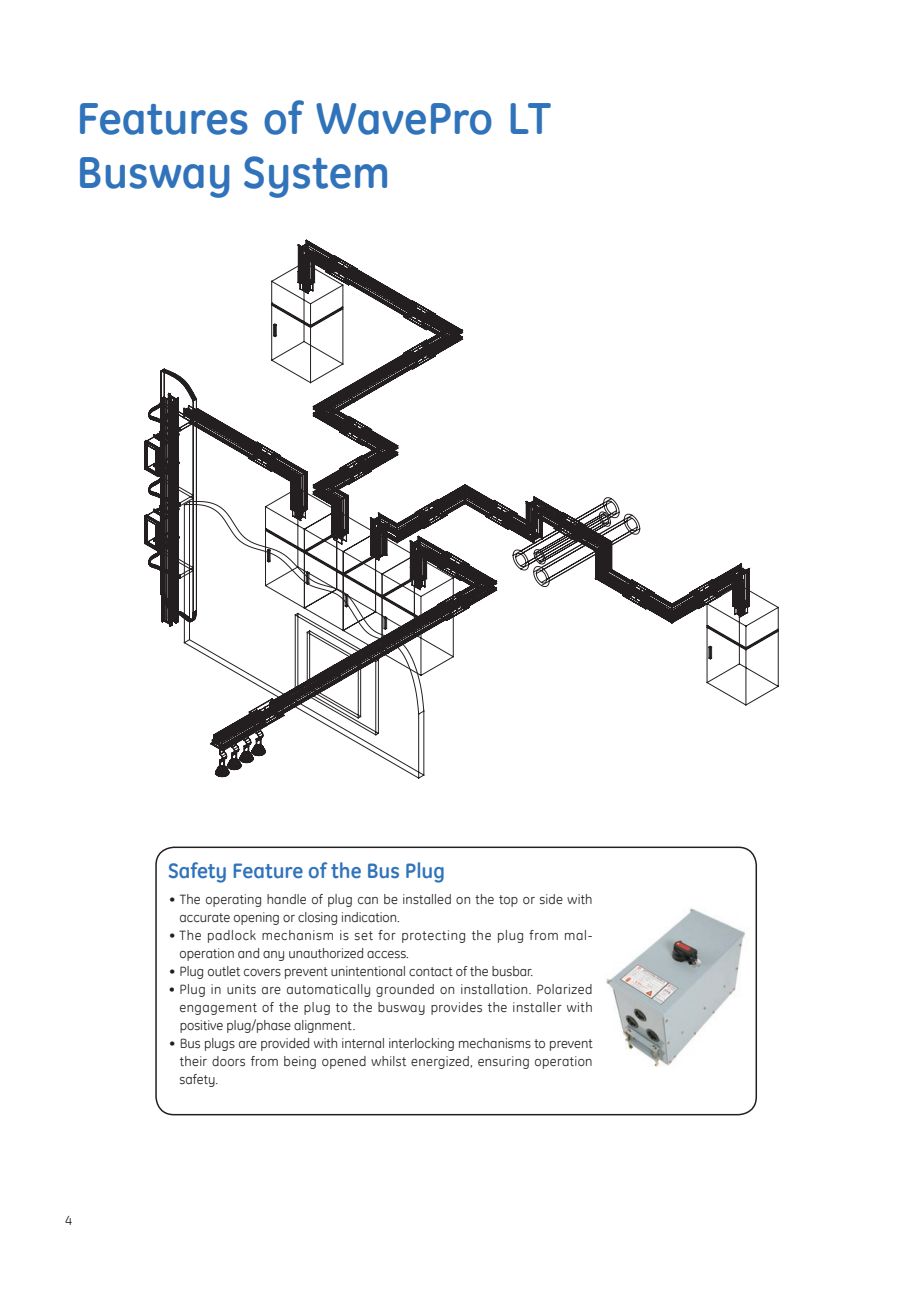
<style>
.page{position:relative;width:919px;height:1289px;background:#fff}
.page>*{position:absolute;margin:0;border:0;box-sizing:border-box;transform-origin:0 0}
.t1{font:700 45px/54px "GE Inspira";color:#3073ba}
.t2{font:700 21px "GE Inspira";color:#3073ba}
.t3{font:13.5px/18px "GE Inspira";letter-spacing:.015em;color:#231f20;text-align:justify}
.t4{font:13.5px/18px "GE Inspira";letter-spacing:.05em;color:#231f20}
</style>
<div class="page">
<img style="left:606px;top:908px;width:140px;height:159px">
<div style="left:155px;top:846px;width:602px;height:269px;border:2px solid #231f20;border-radius:18px"></div>
<svg style="left:144px;top:240px;width:605px;height:536px"></svg>
<h1 class="t1" style="left:77px;top:90px;width:476px">Features of WavePro LT<br>Busway System</h1>
<p class="t3" style="left:65px;top:1211px;width:9px">4</p>
<h2 class="t2" style="left:168px;top:856px;width:278px">Safety Feature of the Bus Plug</h2>
<p class="t3" style="left:179px;top:890px;width:414px;text-indent:-11px">• The operating handle of plug can be installed on the top or side with accurate opening or closing indication.</p>
<p class="t4" style="left:180px;top:926px;width:414px;text-indent:-11px">• The padlock mechanism is set for protecting the plug from mal&shy;operation and any unauthorized access.</p>
<p class="t3" style="left:169px;top:962px;width:365px">• Plug outlet covers prevent unintentional contact of the busbar.</p>
<p class="t3" style="left:179px;top:980px;width:415px;text-indent:-11px">• Plug in units are automatically grounded on installation. Polarized engagement of the plug to the busway provides the installer with positive plug/phase alignment.</p>
<p class="t3" style="left:179px;top:1034px;width:414px;text-indent:-10px">• Bus plugs are provided with internal interlocking mechanisms to prevent their doors from being opened whilst energized, ensuring operation safety.</p>
</div>
